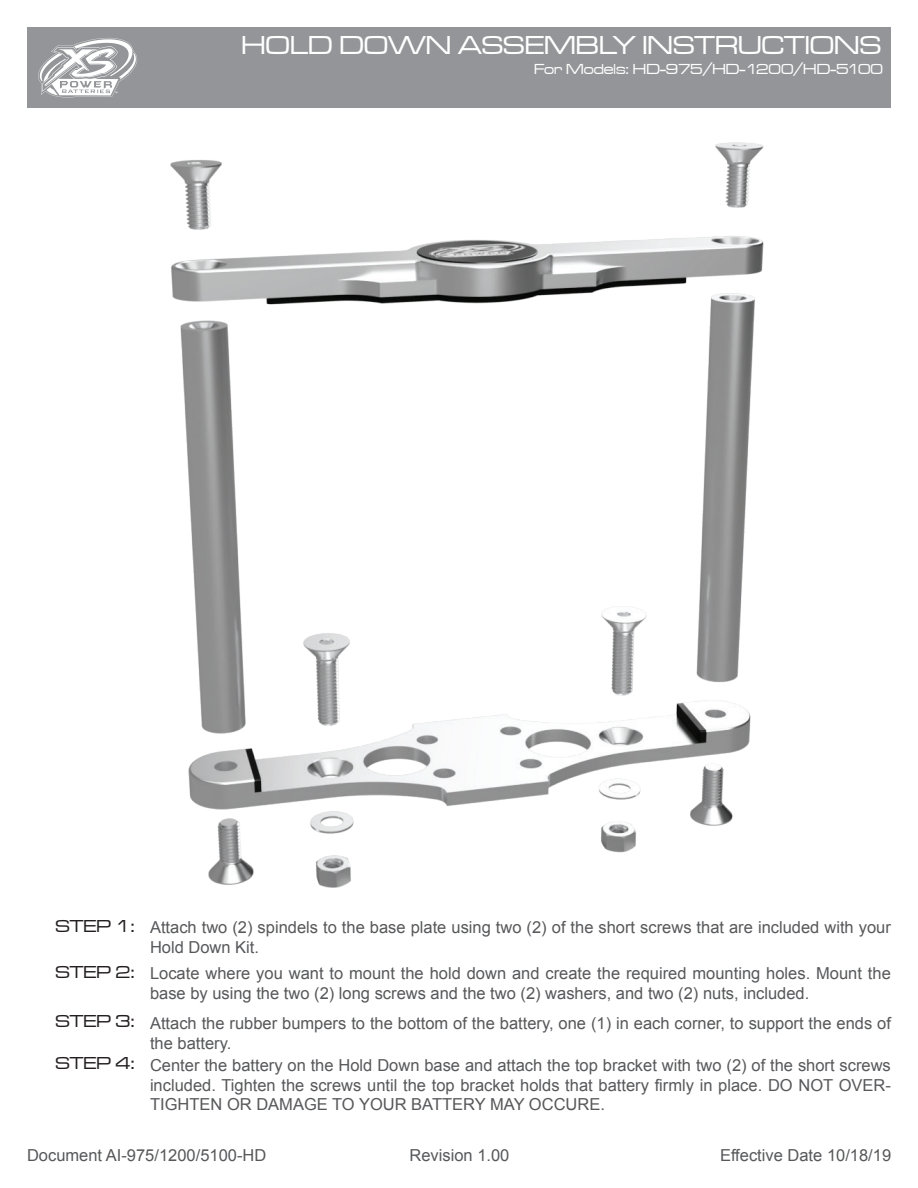
<style>
.page{position:relative;width:918px;height:1188px;background:#fff}
.page>*{position:absolute;margin:0;border:0;box-sizing:border-box;transform-origin:0 0}
.t1{font:27px "Microgramma D Medi Exte";color:#fff}
.t2{font:18px "Microgramma D Medi Exte";color:#231f20}
.t3{font:16.5px/19.8px "Arial";color:#57585a}
.t4{font:15px "Microgramma Becker Med Extd";color:#fff}
</style>
<div class="page">
<div style="left:27px;top:27px;width:864px;height:81px;background:#939598"></div>
<svg style="left:38px;top:38px;width:99px;height:59px"></svg>
<img style="left:170px;top:142px;width:594px;height:746px">
<h1 class="t1" style="left:242px;top:28px;width:641px">HOLD DOWN ASSEMBLY INSTRUCTIONS</h1>
<p class="t4" style="left:534px;top:59px;width:350px">For Models: HD-975/HD-1200/HD-5100</p>
<p class="t2" style="left:56px;top:914px;width:81px">STEP 1:</p>
<p class="t2" style="left:56px;top:961px;width:81px">STEP 2:</p>
<p class="t2" style="left:56px;top:1010px;width:81px">STEP 3:</p>
<p class="t2" style="left:56px;top:1052px;width:81px">STEP 4:</p>
<p class="t3" style="left:150px;top:917px;width:742px">Attach two (2) spindels to the base plate using two (2) of the short screws that are included with your<br>Hold Down Kit.</p>
<p class="t3" style="left:150px;top:964px;width:742px">Locate where you want to mount the hold down and create the required mounting holes. Mount the base by using the two (2) long screws and the two (2) washers, and two (2) nuts, included.</p>
<p class="t3" style="left:150px;top:1013px;width:742px">Attach the rubber bumpers to the bottom of the battery, one (1) in each corner, to support the ends of the battery.</p>
<p class="t3" style="left:150px;top:1055px;width:742px;text-align:justify">Center the battery on the Hold Down base and attach the top bracket with two (2) of the short screws included. Tighten the screws until the top bracket holds that battery firmly in place. DO NOT OVER-TIGHTEN OR DAMAGE TO YOUR BATTERY MAY OCCURE.</p>
<p class="t3" style="left:27px;top:1145px;width:241px">Document AI-975/1200/5100-HD</p>
<p class="t3" style="left:410px;top:1145px;width:101px">Revision 1.00</p>
<p class="t3" style="left:720px;top:1145px;width:173px">Effective Date 10/18/19</p>
</div>
